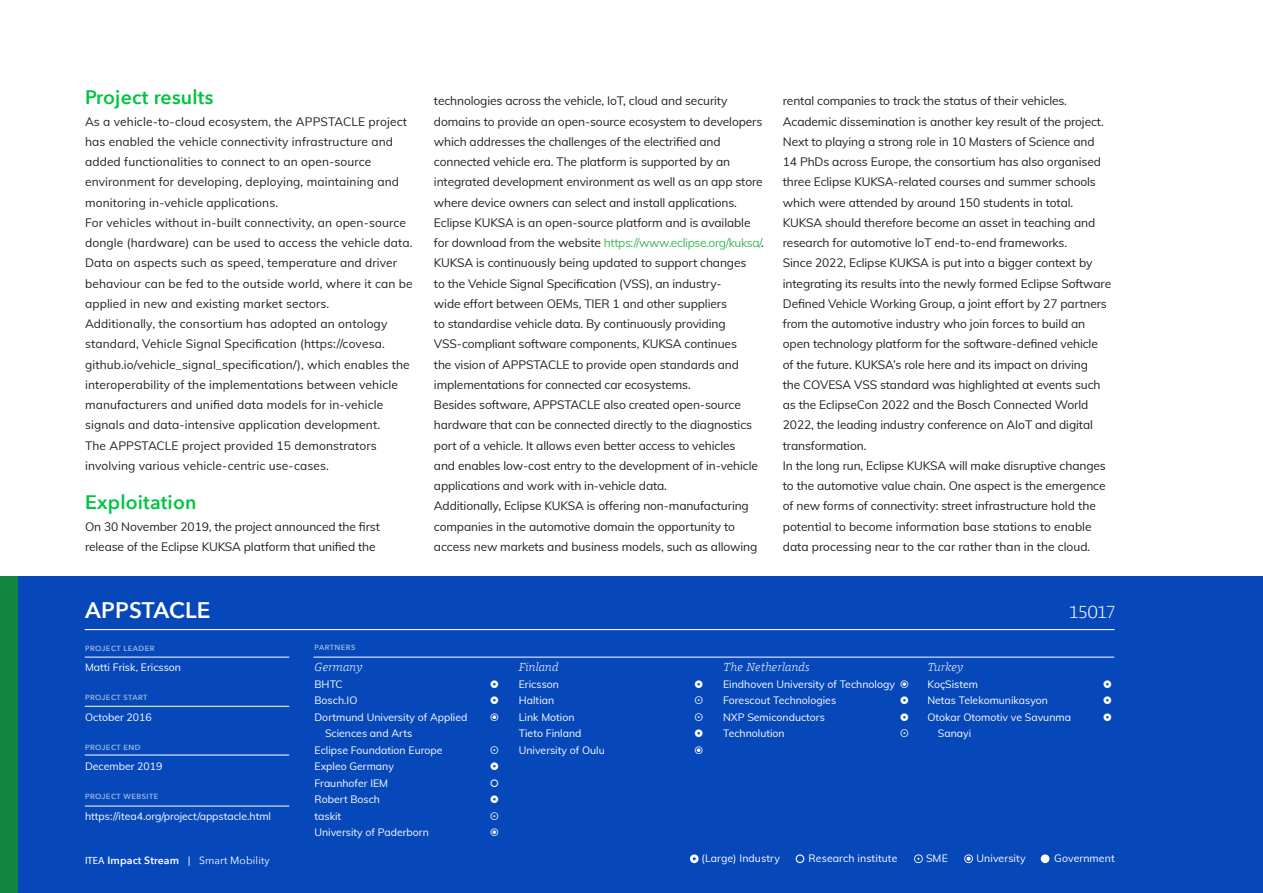
<style>
.page{position:relative;width:1263px;height:893px;background:#fff}
.page>*{position:absolute;margin:0;border:0;box-sizing:border-box;transform-origin:0 0}
.project__project_nam{font:600 22.5px "Avenir Next";letter-spacing:.01em;color:#fff}
.heading-B{font:600 19.5px "Avenir Next";letter-spacing:.01em;color:#00c441}
.project__project_num{font:300 18px "Harrison Serif Pro";letter-spacing:.005em;color:#fff}
.body{font:12px/20.2px "Muli";letter-spacing:-.01em;color:#231f20}
.body-2{font:12px/20.2px "Muli";letter-spacing:.01em;color:#231f20}
.project__heading-B{font:italic 300 12px "Harrison Serif Pro";letter-spacing:.02em;color:#fff}
.project__body__icons{font:italic 300 12px "Harrison Serif Pro";letter-spacing:.02em;color:#fff}
.project__body__icons-2{font:10.5px/16.5px "Muli";color:#fff}
.project__body{font:10.5px "Muli";color:#fff}
.body-3{font:10.5px "Avenir Next";letter-spacing:.01em;color:#fff}
.project__heading-A{font:10.5px "Muli";color:#fff}
.project__heading-A-2{font:600 7.5px "Avenir Next";letter-spacing:.06em;color:#9bb6e3}
.s1{color:#3fb654}
.s2{font-family:"Myriad Pro"}
.s3{font-weight:600}
.s4{font-family:"Muli"}
</style>
<div class="page">
<div style="left:0;top:576px;width:1263px;height:317px;background:#0648b9"></div>
<div style="left:0;top:576px;width:17px;height:317px;background:#118641"></div>
<hr style="left:85px;top:629px;width:1029px;height:1px;background:#fff">
<svg style="left:964px;top:854px;width:9px;height:9px"></svg>
<svg style="left:914px;top:854px;width:9px;height:9px"></svg>
<svg style="left:796px;top:854px;width:8px;height:9px"></svg>
<svg style="left:1041px;top:854px;width:8px;height:9px"></svg>
<svg style="left:690px;top:854px;width:9px;height:9px"></svg>
<hr style="left:314px;top:657px;width:800px;height:1px;background:#fff">
<hr style="left:85px;top:657px;width:204px;height:1px;background:#fff">
<hr style="left:85px;top:706px;width:204px;height:1px;background:#fff">
<hr style="left:85px;top:755px;width:204px;height:1px;background:#fff">
<hr style="left:85px;top:806px;width:204px;height:1px;background:#fff">
<p class="heading-B" style="left:85px;top:80px;width:130px">Project results</p>
<p class="body-2" style="left:85px;top:111px;width:323px">As a vehicle-to-cloud ecosystem, the APPSTACLE project has enabled the vehicle connectivity infrastructure and added functionalities to connect to an open-source environment for developing, deploying, maintaining and monitoring in-vehicle applications.</p>
<p class="body-2" style="left:85px;top:212px;width:329px">For vehicles without in-built connectivity, an open-source dongle (hardware) can be used to access the vehicle data.<br>Data on aspects such as speed, temperature and driver behaviour can be fed to the outside world, where it can be applied in new and existing market sectors.</p>
<p class="body-2" style="left:85px;top:313px;width:326px">Additionally, the consortium has adopted an ontology standard, Vehicle Signal Specification (https://covesa. github.io/vehicle_signal_specification/), which enables the interoperability of the implementations between vehicle manufacturers and unified data models for in-vehicle signals and data-intensive application development.</p>
<p class="body-2" style="left:85px;top:435px;width:293px">The APPSTACLE project provided 15 demonstrators involving various vehicle-centric use-cases.</p>
<p class="heading-B" style="left:85px;top:485px;width:113px">Exploitation</p>
<p class="body" style="left:85px;top:516px;width:296px">On 30 November 2019, the project announced the first release of the Eclipse KUKSA platform that unified the</p>
<p class="body" style="left:434px;top:90px;width:331px">technologies across the vehicle, IoT, cloud and security domains to provide an open-source ecosystem to developers which addresses the challenges of the electrified and connected vehicle era. The platform is supported by an integrated development environment as well as an app store where device owners can select and install applications.<br>Eclipse KUKSA is an open-source platform and is available for download from the website <span class="s1">https://www.eclipse.org/kuksa/</span>.</p>
<p class="body" style="left:434px;top:252px;width:314px">KUKSA is continuously being updated to support changes to the Vehicle Signal Specification (VSS), an industry&shy;wide effort between OEMs, TIER 1 and other suppliers<br>to standardise vehicle data. By continuously providing VSS-compliant software components, KUKSA continues the vision of APPSTACLE to provide open standards and implementations for connected car ecosystems.</p>
<p class="body" style="left:434px;top:394px;width:308px">Besides software, APPSTACLE also created open-source</p>
<p class="body" style="left:434px;top:414px;width:326px">hardware that can be connected directly to the diagnostics port of a vehicle. It allows even better access to vehicles and enables low-cost entry to the development of in-vehicle applications and work with in-vehicle data.</p>
<p class="body" style="left:434px;top:495px;width:325px">Additionally, Eclipse KUKSA is offering non-manufacturing companies in the automotive domain the opportunity to access new markets and business models, such as allowing</p>
<p class="body" style="left:783px;top:90px;width:323px">rental companies to track the status of their vehicles.<br>Academic dissemination is another key result of the project.<br>Next to playing a strong role in 10 Masters of Science and 14 PhDs across Europe, the consortium has also organised three Eclipse KUKSA-related courses and summer schools which were attended by around 150 students in total.<br>KUKSA should therefore become an asset in teaching and research for automotive IoT end-to-end frameworks.</p>
<p class="body" style="left:783px;top:252px;width:330px">Since 2022, Eclipse KUKSA is put into a bigger context by integrating its results into the newly formed Eclipse Software Defined Vehicle Working Group, a joint effort by 27 partners from the automotive industry who join forces to build an open technology platform for the software-defined vehicle of the future. KUKSA’s role here and its impact on driving<br>the COVESA VSS standard was highlighted at events such as the EclipseCon 2022 and the Bosch Connected World 2022, the leading industry conference on AIoT and digital transformation.</p>
<p class="body" style="left:783px;top:455px;width:324px">In the long run, Eclipse KUKSA will make disruptive changes to the automotive value chain. One aspect is the emergence of new forms of connectivity: street infrastructure hold the potential to become information base stations to enable data processing near to the car rather than in the cloud.</p>
<p class="project__project_nam" style="left:85px;top:591px;width:127px">APPSTACLE</p>
<p class="project__project_num" style="left:1070px;top:599px;width:47px">15017</p>
<p class="project__heading-A-2" style="left:85px;top:641px;width:71px">PROJECT LEADER</p>
<p class="project__heading-A" style="left:85px;top:660px;width:98px">Matti Frisk, Ericsson</p>
<p class="project__heading-A-2" style="left:85px;top:691px;width:64px">PROJECT START</p>
<p class="project__body" style="left:85px;top:709px;width:68px">October 2016</p>
<p class="project__heading-A-2" style="left:85px;top:741px;width:57px">PROJECT END</p>
<p class="project__body" style="left:85px;top:759px;width:79px">December 2019</p>
<p class="project__heading-A-2" style="left:85px;top:790px;width:75px">PROJECT WEBSITE</p>
<p class="project__body" style="left:85px;top:809px;width:188px">https://itea4.org/project/appstacle.html</p>
<p class="project__heading-A-2" style="left:314px;top:641px;width:42px">PARTNERS</p>
<p class="project__body__icons" style="left:314px;top:658px;width:49px">Germany</p>
<p class="project__body__icons-2" style="left:314px;top:675px;width:30px">BHTC</p>
<p class="project__body__icons-2" style="left:314px;top:691px;width:44px">Bosch.IO</p>
<p class="project__body__icons-2" style="left:325px;top:708px;width:144px;text-indent:-10px">Dortmund University of Applied<br>Sciences and Arts</p>
<p class="project__body__icons-2" style="left:314px;top:741px;width:129px">Eclipse Foundation Europe</p>
<p class="project__body__icons-2" style="left:314px;top:757px;width:81px">Expleo Germany</p>
<p class="project__body__icons-2" style="left:314px;top:774px;width:75px">Fraunhofer IEM</p>
<p class="project__body__icons-2" style="left:314px;top:790px;width:67px">Robert Bosch</p>
<p class="project__body__icons-2" style="left:314px;top:807px;width:28px">taskit</p>
<p class="project__body__icons-2" style="left:314px;top:823px;width:116px">University of Paderborn</p>
<p class="project__heading-B" style="left:519px;top:658px;width:41px">Finland</p>
<p class="project__body__icons-2" style="left:519px;top:675px;width:42px">Ericsson</p>
<p class="project__body__icons-2" style="left:519px;top:691px;width:37px">Haltian</p>
<p class="project__body__icons-2" style="left:519px;top:708px;width:57px">Link Motion</p>
<p class="project__body__icons-2" style="left:519px;top:724px;width:64px">Tieto Finland</p>
<p class="project__body__icons-2" style="left:519px;top:741px;width:88px">University of Oulu</p>
<p class="project__heading-B" style="left:723px;top:658px;width:88px">The Netherlands</p>
<p class="project__body__icons-2" style="left:723px;top:675px;width:173px">Eindhoven University of Technology</p>
<p class="project__body__icons-2" style="left:723px;top:691px;width:115px">Forescout Technologies</p>
<p class="project__body__icons-2" style="left:723px;top:708px;width:103px">NXP Semiconductors</p>
<p class="project__body__icons-2" style="left:723px;top:724px;width:63px">Technolution</p>
<p class="project__body__icons" style="left:927px;top:658px;width:37px">Turkey</p>
<p class="project__body__icons-2" style="left:927px;top:675px;width:52px">KoçSistem</p>
<p class="project__body__icons-2" style="left:927px;top:691px;width:122px">Netas Telekomunikasyon</p>
<p class="project__body__icons-2" style="left:938px;top:708px;width:135px;text-indent:-10px">Otokar Otomotiv ve Savunma<br>Sanayi</p>
<p class="body-3" style="left:85px;top:851px;width:186px"><span class="s2">ITEA</span> <span class="s3">Impact Stream</span> <span class="s4">|</span> Smart Mobility</p>
<p class="project__body__icons-2" style="left:702px;top:850px;width:80px">(Large) Industry</p>
<p class="project__body__icons-2" style="left:808px;top:850px;width:90px">Research institute</p>
<p class="project__body__icons-2" style="left:926px;top:850px;width:23px">SME</p>
<p class="project__body__icons-2" style="left:976px;top:850px;width:51px">University</p>
<p class="project__body__icons-2" style="left:1054px;top:850px;width:62px">Government</p>
</div>
